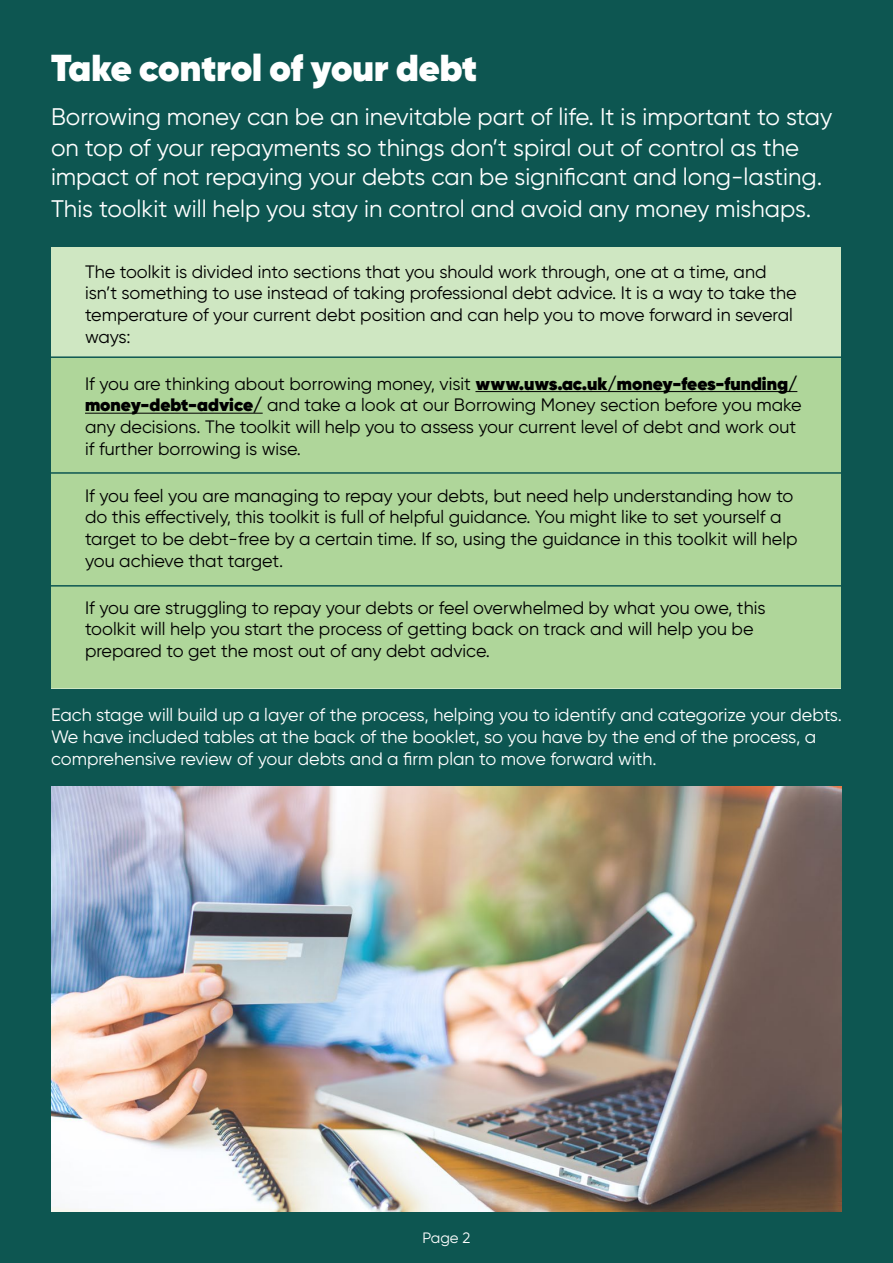
<style>
.page{position:relative;width:893px;height:1263px;background:#0d5651}
.page>*{position:absolute;margin:0;border:0;box-sizing:border-box;transform-origin:0 0}
.t1{font:800 37.5px "Gilroy";color:#fff}
.t2{font:24px/31.5px "Gilroy";color:#fff}
.t3{font:18px/21.6px "Gilroy";color:#000}
.t4{font:18px/21.6px "Gilroy";color:#fff}
.t5{font:15px "Gilroy";color:#fff}
.s1{font-weight:800}
</style>
<div class="page">
<div style="left:52px;top:247px;width:789px;height:442px;background:#cfe7c2"></div>
<div style="left:52px;top:359px;width:789px;height:329px;background:#afd69a"></div>
<hr style="left:475px;top:391px;width:322px;height:1px;background:#000">
<hr style="left:85px;top:413px;width:178px;height:1px;background:#000">
<img style="left:51px;top:787px;width:791px;height:425px">
<hr style="left:0;top:356px;width:893px;height:2px;background:#0d5651">
<hr style="left:0;top:472px;width:893px;height:2px;background:#0d5651">
<hr style="left:0;top:585px;width:893px;height:2px;background:#0d5651">
<p class="t1" style="left:51px;top:44px;width:428px">Take control of your debt</p>
<p class="t2" style="left:51px;top:100px;width:783px">Borrowing money can be an inevitable part of life. It is important to stay on top of your repayments so things don’t spiral out of control as the</p>
<p class="t2" style="left:51px;top:160px;width:773px;line-height:32.4px">impact of not repaying your debts can be significant and long-lasting.<br>This toolkit will help you stay in control and avoid any money mishaps.</p>
<p class="t3" style="left:85px;top:261px;width:713px">The toolkit is divided into sections that you should work through, one at a time, and isn’t something to use instead of taking professional debt advice. It is a way to take the temperature of your current debt position and can help you to move forward in several ways:</p>
<p class="t3" style="left:85px;top:372px;width:718px">If you are thinking about borrowing money, visit <span class="s1">www.uws.ac.uk/money-fees-funding/ money-debt-advice/</span> and take a look at our Borrowing Money section before you make any decisions. The toolkit will help you to assess your current level of debt and work out if further borrowing is wise.</p>
<p class="t3" style="left:85px;top:484px;width:714px">If you feel you are managing to repay your debts, but need help understanding how to do this effectively, this toolkit is full of helpful guidance. You might like to set yourself a target to be debt-free by a certain time. If so, using the guidance in this toolkit will help you achieve that target.</p>
<p class="t3" style="left:85px;top:596px;width:682px">If you are struggling to repay your debts or feel overwhelmed by what you owe, this toolkit will help you start the process of getting back on track and will help you be prepared to get the most out of any debt advice.</p>
<p class="t4" style="left:51px;top:704px;width:792px">Each stage will build up a layer of the process, helping you to identify and categorize your debts.<br>We have included tables at the back of the booklet, so you have by the end of the process, a comprehensive review of your debts and a firm plan to move forward with.</p>
<p class="t5" style="left:423px;top:1229px;width:49px">Page 2</p>
</div>
